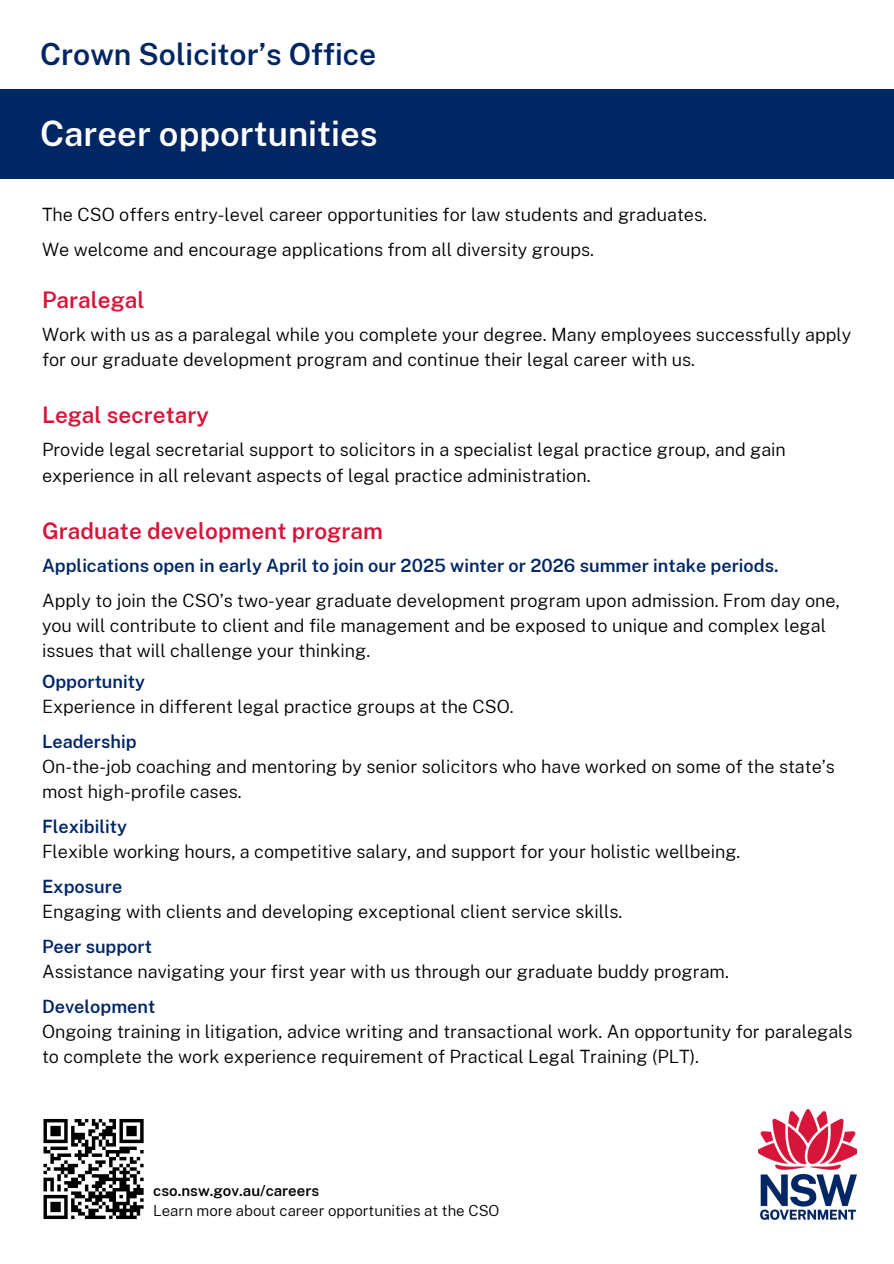
<style>
.page{position:relative;width:894px;height:1264px;background:#fff}
.page>*{position:absolute;margin:0;border:0;box-sizing:border-box;transform-origin:0 0}
.t1{font:600 34.5px "Public Sans";color:#fff}
.t2{font:600 30px "Public Sans";color:#002664}
.t3{font:600 22.5px "Public Sans";color:#d7153a}
.t4{font:300 18px/25px "Public Sans";color:#000}
.t5{font:600 18px "Public Sans";color:#002664}
.t6{font:300 15px "Public Sans";color:#000}
.t7{font:600 15px "Public Sans";color:#000}
.s1{font-weight:600;color:#002664}
</style>
<div class="page">
<div style="left:0;top:89px;width:893px;height:90px;background:#002664"></div>
<svg style="left:43px;top:1119px;width:101px;height:101px"></svg>
<img style="left:758px;top:1109px;width:98px;height:110px">
<p class="t2" style="left:40px;top:37px;width:338px">Crown Solicitor’s Office</p>
<p class="t1" style="left:40px;top:114px;width:339px">Career opportunities</p>
<h2 class="t4" style="left:42px;top:202px;width:666px">The CSO offers entry-level career opportunities for law students and graduates.</h2>
<h1 class="t4" style="left:42px;top:237px;width:553px">We welcome and encourage applications from all diversity groups.</h1>
<h5 class="t3" style="left:42px;top:287px;width:104px">Paralegal</h5>
<h5 class="t4" style="left:42px;top:322px;width:810px">Work with us as a paralegal while you complete your degree. Many employees successfully apply for our graduate development program and continue their legal career with us.</h5>
<h3 class="t3" style="left:42px;top:402px;width:168px">Legal secretary</h3>
<h5 class="t4" style="left:42px;top:437px;width:745px">Provide legal secretarial support to solicitors in a specialist legal practice group, and gain experience in all relevant aspects of legal practice administration.</h5>
<h3 class="t3" style="left:42px;top:517px;width:342px">Graduate development program</h3>
<h4 class="t5" style="left:42px;top:554px;width:737px">Applications open in early April to join our 2025 winter or 2026 summer intake periods.</h4>
<h5 class="t4" style="left:42px;top:588px;width:799px">Apply to join the CSO’s two-year graduate development program upon admission. From day one, you will contribute to client and file management and be exposed to unique and complex legal issues that will challenge your thinking.</h5>
<h5 class="t4" style="left:42px;top:669px;width:473px"><span class="s1">Opportunity<br></span>Experience in different legal practice groups at the CSO.</h5>
<h5 class="t4" style="left:42px;top:729px;width:794px"><span class="s1">Leadership<br></span>On-the-job coaching and mentoring by senior solicitors who have worked on some of the state’s most high-profile cases.</h5>
<h5 class="t4" style="left:42px;top:814px;width:699px"><span class="s1">Flexibility<br></span>Flexible working hours, a competitive salary, and support for your holistic wellbeing.</h5>
<h5 class="t4" style="left:42px;top:874px;width:581px"><span class="s1">Exposure<br></span>Engaging with clients and developing exceptional client service skills.</h5>
<h5 class="t4" style="left:42px;top:934px;width:688px"><span class="s1">Peer support<br></span>Assistance navigating your first year with us through our graduate buddy program.</h5>
<h5 class="t4" style="left:42px;top:994px;width:811px"><span class="s1">Development<br></span>Ongoing training in litigation, advice writing and transactional work. An opportunity for paralegals to complete the work experience requirement of Practical Legal Training (PLT).</h5>
<h3 class="t7" style="left:153px;top:1181px;width:167px">cso.nsw.gov.au/careers</h3>
<h5 class="t6" style="left:153px;top:1201px;width:348px">Learn more about career opportunities at the CSO</h5>
</div>
